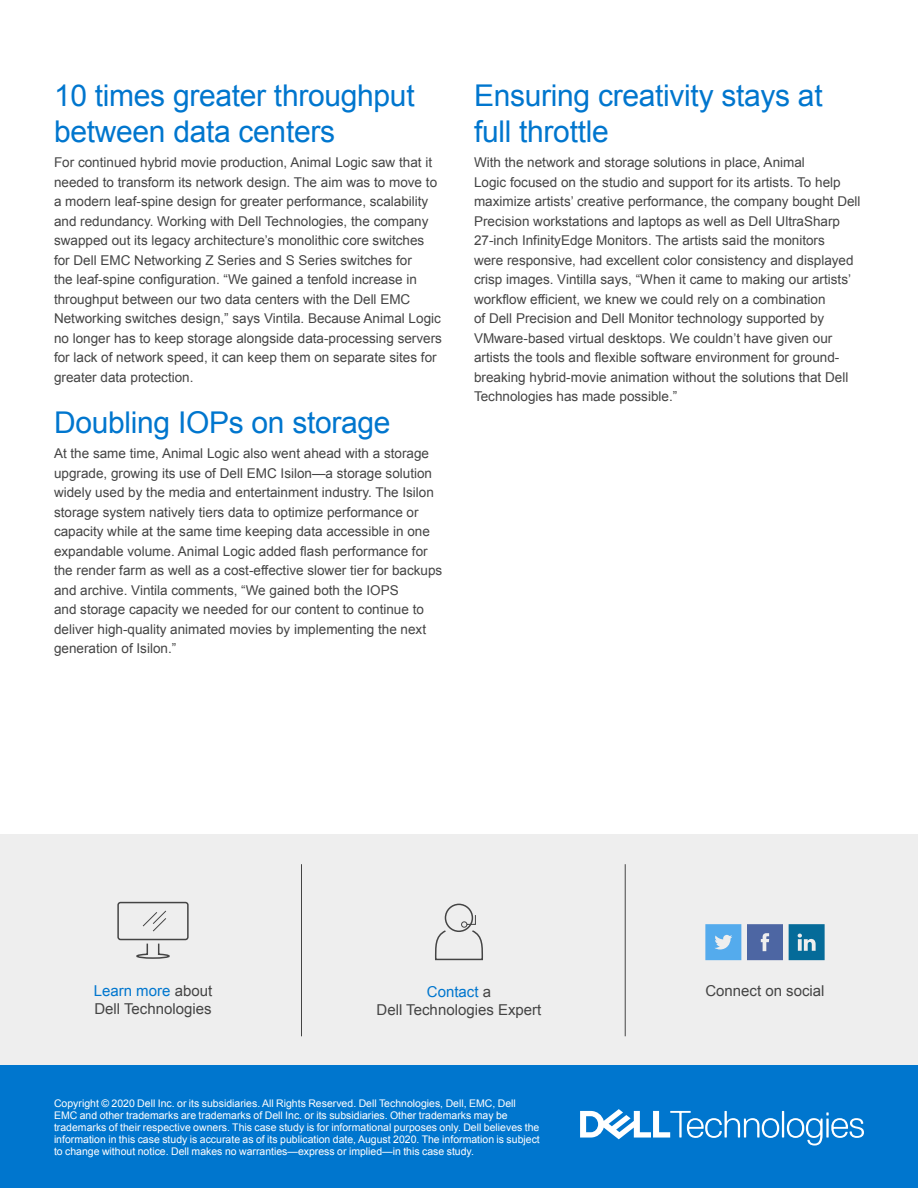
<style>
.page{position:relative;width:918px;height:1188px;background:#fff}
.page>*{position:absolute;margin:0;border:0;box-sizing:border-box;transform-origin:0 0}
.t1{font:30px/36px "Arial";letter-spacing:-.01em;color:#0076ce}
.CTA_call_out{font:15px/18px "Arial";color:#444;text-align:center}
.CTA_call_out-2{font:15px "Arial";color:#0076ce}
.t2{font:13.5px/19.5px "Arial";color:#444}
.LAST_PAGE_Disclaimer{font:10.5px/12px "Arial";color:#fff}
.s1{color:#444}
.s2{color:#0076ce}
</style>
<div class="page">
<div style="left:0;top:834px;width:918px;height:231px;background:#eee"></div>
<hr style="left:301px;top:864px;width:1px;height:172px;background:#444">
<hr style="left:625px;top:864px;width:1px;height:172px;background:#444">
<div style="left:445px;top:904px;width:28px;height:28px;border:2px solid #444;border-radius:50%"></div>
<svg style="left:435px;top:914px;width:48px;height:47px"></svg>
<div style="left:117px;top:902px;width:72px;height:38px;border:2px solid #444;border-radius:2px"></div>
<svg style="left:142px;top:910px;width:24px;height:22px"></svg>
<svg style="left:136px;top:943px;width:34px;height:16px"></svg>
<svg style="left:747px;top:924px;width:36px;height:36px"></svg>
<svg style="left:705px;top:924px;width:36px;height:36px"></svg>
<svg style="left:789px;top:924px;width:36px;height:36px"></svg>
<div style="left:0;top:1065px;width:918px;height:123px;background:#0076ce"></div>
<svg style="left:580px;top:1109px;width:284px;height:37px"></svg>
<p class="t1" style="left:54px;top:78px;width:362px">10 times greater throughput between data centers</p>
<p class="t2" style="left:54px;top:153px;width:389px">For continued hybrid movie production, Animal Logic saw that it needed to transform its network design. The aim was to move to a modern leaf-spine design for greater performance, scalability and redundancy. Working with Dell Technologies, the company swapped out its legacy architecture’s monolithic core switches for Dell EMC Networking Z Series and S Series switches for<br>the leaf-spine configuration. “We gained a tenfold increase in throughput between our two data centers with the Dell EMC Networking switches design,” says Vintila. Because Animal Logic no longer has to keep storage alongside data-processing servers for lack of network speed, it can keep them on separate sites for greater data protection.</p>
<p class="t1" style="left:54px;top:405px;width:338px">Doubling IOPs on storage</p>
<p class="t2" style="left:54px;top:444px;width:390px">At the same time, Animal Logic also went ahead with a storage upgrade, growing its use of Dell EMC Isilon—a storage solution widely used by the media and entertainment industry. The Isilon storage system natively tiers data to optimize performance or capacity while at the same time keeping data accessible in one expandable volume. Animal Logic added flash performance for the render farm as well as a cost-effective slower tier for backups and archive. Vintila comments, “We gained both the IOPS<br>and storage capacity we needed for our content to continue to deliver high-quality animated movies by implementing the next generation of Isilon.”</p>
<p class="t1" style="left:474px;top:78px;width:350px">Ensuring creativity stays at full throttle</p>
<p class="t2" style="left:474px;top:153px;width:388px">With the network and storage solutions in place, Animal<br>Logic focused on the studio and support for its artists. To help maximize artists’ creative performance, the company bought Dell Precision workstations and laptops as well as Dell UltraSharp 27-inch InfinityEdge Monitors. The artists said the monitors<br>were responsive, had excellent color consistency and displayed crisp images. Vintilla says, “When it came to making our artists’ workflow efficient, we knew we could rely on a combination<br>of Dell Precision and Dell Monitor technology supported by VMware-based virtual desktops. We couldn’t have given our artists the tools and flexible software environment for ground&shy;breaking hybrid-movie animation without the solutions that Dell Technologies has made possible.”</p>
<p class="CTA_call_out-2" style="left:94px;top:981px;width:120px">Learn more <span class="s1">about</span></p>
<p class="CTA_call_out" style="left:705px;top:982px;width:121px">Connect on social</p>
<p class="CTA_call_out" style="left:94px;top:1000px;width:119px">Dell Technologies</p>
<p class="CTA_call_out" style="left:377px;top:983px;width:166px"><span class="s2">Contact</span> a<br>Dell Technologies Expert</p>
<p class="LAST_PAGE_Disclaimer" style="left:54px;top:1098px;width:487px">Copyright © 2020 Dell Inc. or its subsidiaries. All Rights Reserved. Dell Technologies, Dell, EMC, Dell EMC and other trademarks are trademarks of Dell Inc. or its subsidiaries. Other trademarks may be trademarks of their respective owners. This case study is for informational purposes only. Dell believes the information in this case study is accurate as of its publication date, August 2020. The information is subject to change without notice. Dell makes no warranties—express or implied—in this case study.</p>
</div>
